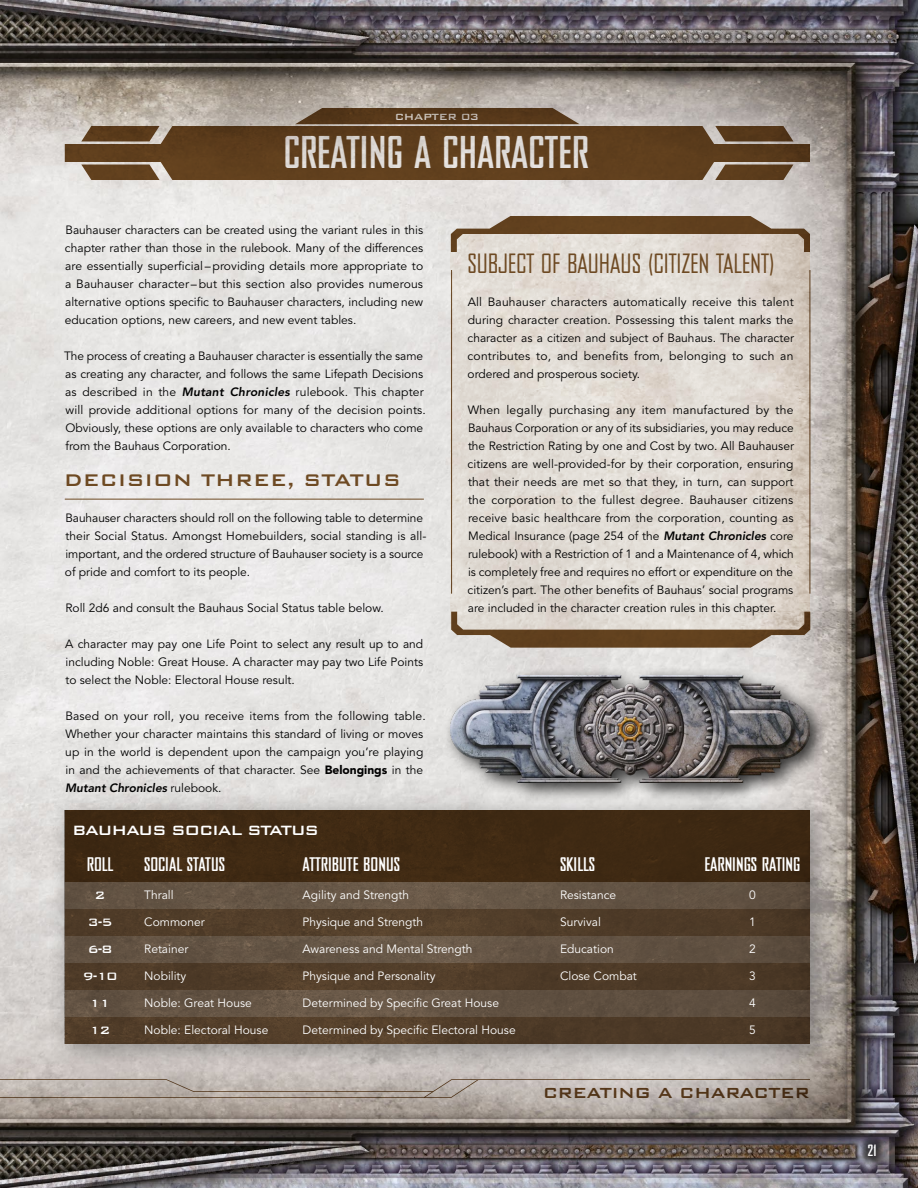
<style>
.page{position:relative;width:918px;height:1188px;background:#fff}
.page>*{position:absolute;margin:0;border:0;box-sizing:border-box;transform-origin:0 0}
.t1{font:700 42px "Bureau Agency FB";color:#fff}
.t2{font:25.5px "Bureau Agency FB";color:#6e4a23}
.t3{font:500 22.5px "Bank Gothic BT";color:#6e4a23}
.t4{font:500 19.5px "Bank Gothic BT";letter-spacing:-.03em;color:#6e4a23}
.t5{font:700 18px "Bureau Agency FB";color:#fff}
.t6{font:500 18px "Bank Gothic BT";letter-spacing:-.07em;color:#fff}
.t7{font:700 15px "Bureau Agency FB";color:#fff}
.t8{font:500 14.25px "Bank Gothic BT";color:#fff}
.t9{font:12px/18px "Avenir LT Std";color:#000;text-align:justify}
.t10{font:12px "Avenir LT Std";color:#fff}
.t11{font:500 12px "Bank Gothic BT";letter-spacing:-.03em;color:#fff}
.s1{font-weight:800;font-style:italic}
.s2{font-weight:900}
</style>
<div class="page">
<img style="left:0;top:0;width:918px;height:1188px">
<svg style="left:451px;top:252px;width:359px;height:360px;background:#e0d9d1"></svg>
<hr style="left:65px;top:499px;width:359px;height:1px;background:#6e4a23">
<svg style="left:65px;top:108px;width:745px;height:72px;background:#74593f"></svg>
<svg style="left:451px;top:612px;width:359px;height:36px;background:#a99886"></svg>
<svg style="left:451px;top:216px;width:359px;height:36px;background:#aa9886"></svg>
<hr style="left:810px;top:270px;width:1px;height:324px;background:#6e4a23">
<hr style="left:451px;top:270px;width:1px;height:324px;background:#6e4a23">
<div style="left:47px;top:792px;width:790px;height:280px;background:#000;opacity:.75"></div>
<div style="left:65px;top:810px;width:745px;height:72px;background:#3e2913"></div>
<svg style="left:65px;top:882px;width:745px;height:27px;background:#645444"></svg>
<svg style="left:65px;top:909px;width:745px;height:135px;background:#574533"></svg>
<div style="left:443px;top:667px;width:387px;height:136px;background:#000;opacity:.75"></div>
<img style="left:451px;top:675px;width:359px;height:108px">
<svg style="left:0;top:1079px;width:810px;height:19px;background:#b5aca5"></svg>
<div style="left:856px;top:1133px;width:32px;height:35px;background:#000;opacity:.65"></div>
<p class="t11" style="left:395px;top:110px;width:86px">CHAPTER 03</p>
<h1 class="t1" style="left:284px;top:130px;width:306px">CREATING A CHARACTER</h1>
<p class="t9" style="left:65px;top:221px;width:360px">Bauhauser characters can be created using the variant rules in this chapter rather than those in the rulebook. Many of the differences are essentially superficial –providing details more appropriate to a Bauhauser character –but this section also provides numerous alternative options specific to Bauhauser characters, including new education options, new careers, and new event tables.</p>
<p class="t9" style="left:64px;top:347px;width:363px;text-align:left">The process of creating a Bauhauser character is essentially the same as creating any character, and follows the same Lifepath Decisions as described in the <span class="s1">Mutant Chronicles</span> rulebook. This chapter will provide additional options for many of the decision points.<br>Obviously, these options are only available to characters who come from the Bauhaus Corporation.</p>
<h3 class="t3" style="left:64px;top:468px;width:339px">DECISION THREE, STATUS</h3>
<p class="t9" style="left:65px;top:509px;width:363px;text-align:left">Bauhauser characters should roll on the following table to determine their Social Status. Amongst Homebuilders, social standing is all&shy;important, and the ordered structure of Bauhauser society is a source of pride and comfort to its people.</p>
<p class="t9" style="left:65px;top:599px;width:320px">Roll 2d6 and consult the Bauhaus Social Status table below.</p>
<p class="t9" style="left:65px;top:635px;width:360px">A character may pay one Life Point to select any result up to and including Noble: Great House. A character may pay two Life Points to select the Noble: Electoral House result.</p>
<p class="t9" style="left:65px;top:707px;width:362px;text-align:left">Based on your roll, you receive items from the following table.<br>Whether your character maintains this standard of living or moves up in the world is dependent upon the campaign you’re playing in and the achievements of that character. See <span class="s2">Belongings</span> in the <span class="s1">Mutant Chronicles</span> rulebook.</p>
<h2 class="t2" style="left:467px;top:250px;width:309px">SUBJECT OF BAUHAUS (CITIZEN TALENT)</h2>
<p class="t9" style="left:468px;top:293px;width:328px">All Bauhauser characters automatically receive this talent during character creation. Possessing this talent marks the character as a citizen and subject of Bauhaus. The character contributes to, and benefits from, belonging to such an ordered and prosperous society.</p>
<p class="t9" style="left:468px;top:401px;width:328px">When legally purchasing any item manufactured by the Bauhaus Corporation or any of its subsidiaries, you may reduce the Restriction Rating by one and Cost by two. All Bauhauser citizens are well-provided-for by their corporation, ensuring that their needs are met so that they, in turn, can support the corporation to the fullest degree. Bauhauser citizens receive basic healthcare from the corporation, counting as Medical Insurance (page 254 of the <span class="s1">Mutant Chronicles</span> core rulebook) with a Restriction of 1 and a Maintenance of 4, which is completely free and requires no effort or expenditure on the citizen’s part. The other benefits of Bauhaus’ social programs are included in the character creation rules in this chapter.</p>
<h3 class="t6" style="left:72px;top:820px;width:249px">BAUHAUS SOCIAL STATUS</h3>
<h3 class="t5" style="left:87px;top:854px;width:28px">ROLL</h3>
<h3 class="t5" style="left:144px;top:854px;width:82px">SOCIAL STATUS</h3>
<h3 class="t5" style="left:303px;top:854px;width:99px">ATTRIBUTE BONUS</h3>
<h3 class="t5" style="left:560px;top:854px;width:37px">SKILLS</h3>
<h3 class="t5" style="left:704px;top:854px;width:98px">EARNINGS RATING</h3>
<p class="t8" style="left:95px;top:887px;width:13px">2</p>
<p class="t10" style="left:144px;top:887px;width:31px">Thrall</p>
<p class="t10" style="left:303px;top:887px;width:108px">Agility and Strength</p>
<p class="t10" style="left:560px;top:887px;width:58px">Resistance</p>
<p class="t10" style="left:749px;top:887px;width:8px">0</p>
<p class="t8" style="left:88px;top:914px;width:26px">3-5</p>
<p class="t10" style="left:144px;top:914px;width:62px">Commoner</p>
<p class="t10" style="left:303px;top:914px;width:122px">Physique and Strength</p>
<p class="t10" style="left:560px;top:914px;width:42px">Survival</p>
<p class="t10" style="left:749px;top:914px;width:8px">1</p>
<p class="t8" style="left:88px;top:941px;width:26px">6-8</p>
<p class="t10" style="left:144px;top:941px;width:46px">Retainer</p>
<p class="t10" style="left:303px;top:941px;width:172px">Awareness and Mental Strength</p>
<p class="t10" style="left:560px;top:941px;width:55px">Education</p>
<p class="t10" style="left:749px;top:941px;width:8px">2</p>
<p class="t8" style="left:83px;top:968px;width:36px">9-10</p>
<p class="t10" style="left:144px;top:968px;width:44px">Nobility</p>
<p class="t10" style="left:303px;top:968px;width:135px">Physique and Personality</p>
<p class="t10" style="left:560px;top:968px;width:78px">Close Combat</p>
<p class="t10" style="left:749px;top:968px;width:8px">3</p>
<p class="t8" style="left:90px;top:995px;width:23px">11</p>
<p class="t10" style="left:144px;top:995px;width:109px">Noble: Great House</p>
<p class="t10" style="left:303px;top:995px;width:198px">Determined by Specific Great House</p>
<p class="t10" style="left:749px;top:995px;width:8px">4</p>
<p class="t8" style="left:90px;top:1022px;width:23px">12</p>
<p class="t10" style="left:144px;top:1022px;width:126px">Noble: Electoral House</p>
<p class="t10" style="left:303px;top:1022px;width:215px">Determined by Specific Electoral House</p>
<p class="t10" style="left:749px;top:1022px;width:8px">5</p>
<h3 class="t4" style="left:542px;top:1082px;width:269px">CREATING A CHARACTER</h3>
<p class="t7" style="left:868px;top:1142px;width:10px">21</p>
</div>
